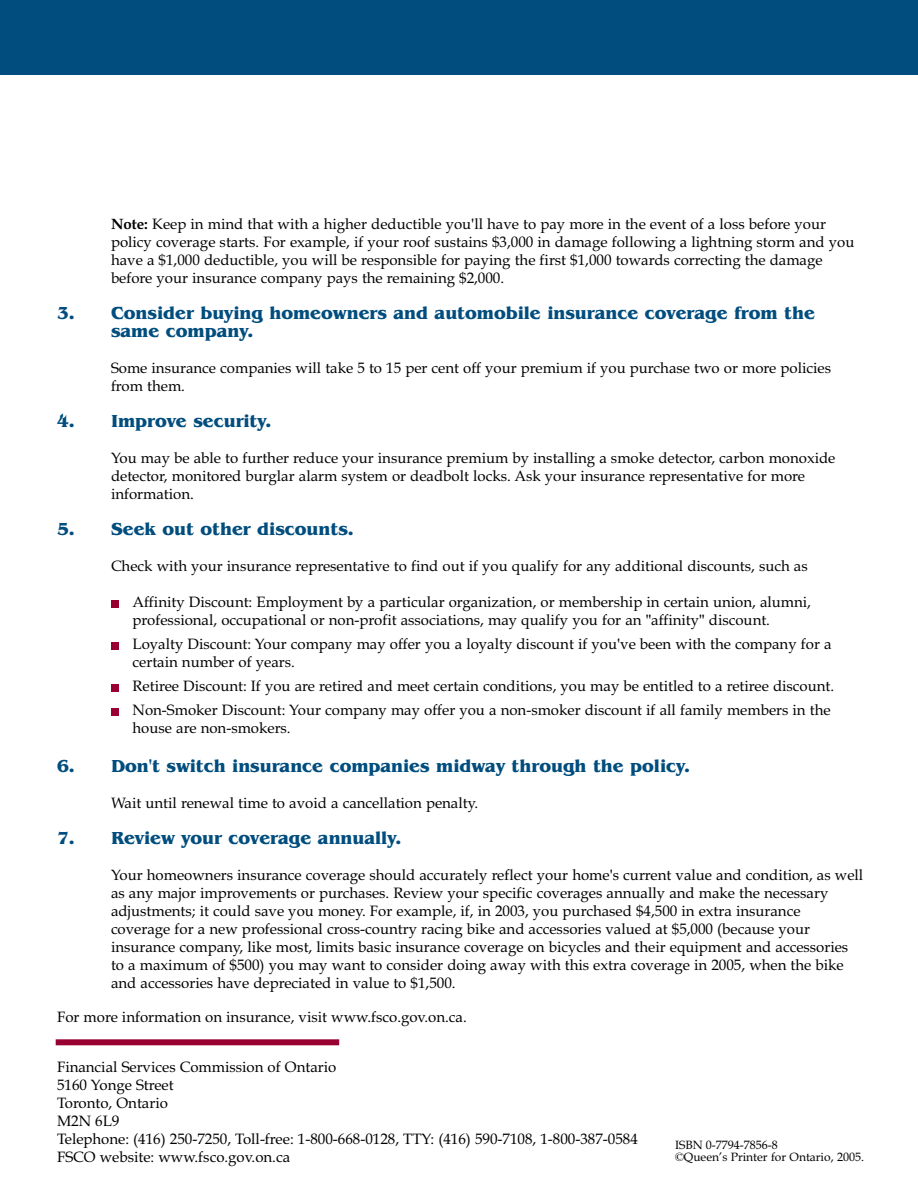
<style>
.page{position:relative;width:918px;height:1188px;background:#fff}
.page>*{position:absolute;margin:0;border:0;box-sizing:border-box;transform-origin:0 0}
.t1{font:700 18px/18px "Benguiat IT Cby BT";color:#004d7e}
.t2{font:15px/18px "Book Antiqua";color:#000}
.t3{font:12px "Book Antiqua";color:#000}
.s1{font-weight:700}
</style>
<div class="page">
<div style="left:0;top:0;width:918px;height:75px;background:#004d7e"></div>
<div style="left:112px;top:708px;width:7px;height:7px;background:#970031"></div>
<div style="left:112px;top:684px;width:7px;height:7px;background:#970031"></div>
<div style="left:112px;top:642px;width:7px;height:7px;background:#970031"></div>
<div style="left:112px;top:600px;width:7px;height:7px;background:#970031"></div>
<div style="left:56px;top:1039px;width:283px;height:6px;background:#970031"></div>
<p class="t2" style="left:111px;top:216px;width:745px"><span class="s1">Note:</span> Keep in mind that with a higher deductible you'll have to pay more in the event of a loss before your policy coverage starts. For example, if your roof sustains $3,000 in damage following a lightning storm and you have a $1,000 deductible, you will be responsible for paying the first $1,000 towards correcting the damage before your insurance company pays the remaining $2,000.</p>
<h4 class="t1" style="left:111px;top:306px;width:705px;text-indent:-54px">3. Consider buying homeowners and automobile insurance coverage from the same company.</h4>
<p class="t2" style="left:111px;top:360px;width:722px">Some insurance companies will take 5 to 15 per cent off your premium if you purchase two or more policies from them.</p>
<h4 class="t1" style="left:57px;top:414px;width:216px">4. Improve security.</h4>
<p class="t2" style="left:111px;top:450px;width:726px">You may be able to further reduce your insurance premium by installing a smoke detector, carbon monoxide detector, monitored burglar alarm system or deadbolt locks. Ask your insurance representative for more information.</p>
<h4 class="t1" style="left:57px;top:522px;width:298px">5. Seek out other discounts.</h4>
<p class="t2" style="left:111px;top:558px;width:698px">Check with your insurance representative to find out if you qualify for any additional discounts, such as</p>
<p class="t2" style="left:133px;top:594px;width:680px">Affinity Discount: Employment by a particular organization, or membership in certain union, alumni,</p>
<p class="t2" style="left:133px;top:612px;width:639px">professional, occupational or non-profit associations, may qualify you for an "affinity" discount.</p>
<p class="t2" style="left:133px;top:636px;width:700px">Loyalty Discount: Your company may offer you a loyalty discount if you've been with the company for a</p>
<p class="t2" style="left:133px;top:654px;width:164px">certain number of years.</p>
<p class="t2" style="left:133px;top:678px;width:703px">Retiree Discount: If you are retired and meet certain conditions, you may be entitled to a retiree discount.</p>
<p class="t2" style="left:133px;top:702px;width:700px">Non-Smoker Discount: Your company may offer you a non-smoker discount if all family members in the</p>
<p class="t2" style="left:133px;top:720px;width:160px">house are non-smokers.</p>
<h4 class="t1" style="left:57px;top:759px;width:635px">6. Don't switch insurance companies midway through the policy.</h4>
<p class="t2" style="left:111px;top:796px;width:369px">Wait until renewal time to avoid a cancellation penalty.</p>
<h4 class="t1" style="left:57px;top:831px;width:346px">7. Review your coverage annually.</h4>
<p class="t2" style="left:111px;top:868px;width:754px">Your homeowners insurance coverage should accurately reflect your home's current value and condition, as well as any major improvements or purchases. Review your specific coverages annually and make the necessary adjustments; it could save you money. For example, if, in 2003, you purchased $4,500 in extra insurance coverage for a new professional cross-country racing bike and accessories valued at $5,000 (because your insurance company, like most, limits basic insurance coverage on bicycles and their equipment and accessories to a maximum of $500) you may want to consider doing away with this extra coverage in 2005, when the bike and accessories have depreciated in value to $1,500.</p>
<p class="t2" style="left:57px;top:1009px;width:411px">For more information on insurance, visit www.fsco.gov.on.ca.</p>
<p class="t2" style="left:57px;top:1059px;width:582px">Financial Services Commission of Ontario<br>5160 Yonge Street<br>Toronto, Ontario<br>M2N 6L9<br>Telephone: (416) 250-7250, Toll-free: 1-800-668-0128, TTY: (416) 590-7108, 1-800-387-0584</p>
<p class="t3" style="left:675px;top:1140px;width:104px">ISBN 0-7794-7856-8</p>
<p class="t2" style="left:57px;top:1149px;width:235px">FSCO website: www.fsco.gov.on.ca</p>
<p class="t3" style="left:675px;top:1152px;width:190px">©Queen’s Printer for Ontario, 2005.</p>
</div>
